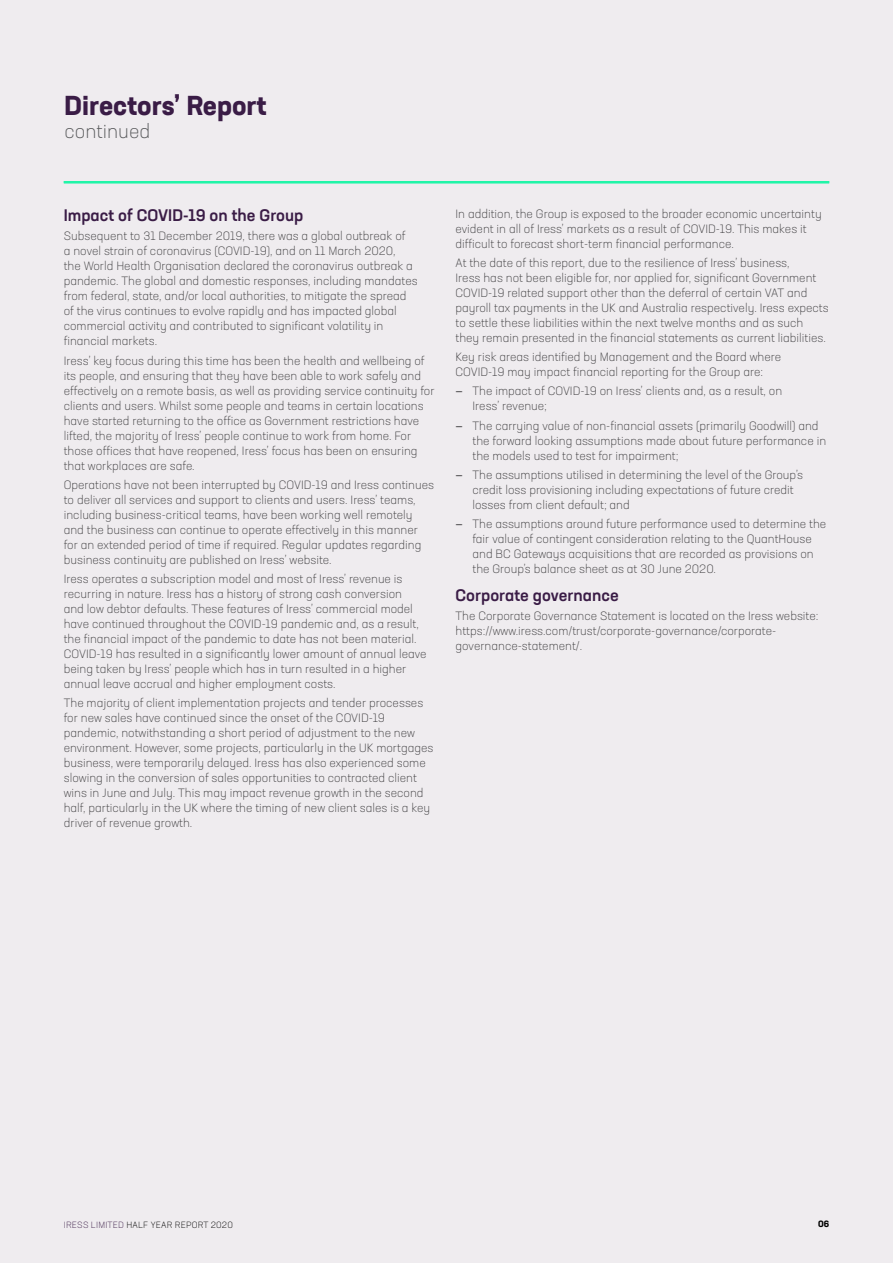
<style>
.page{position:relative;width:893px;height:1263px;background:#efecef}
.page>*{position:absolute;margin:0;border:0;box-sizing:border-box;transform-origin:0 0}
.t1{font:700 27px "Neusa Next Std";color:#3a1c46}
.t2{font:300 19.5px "Neusa Next Std";color:#58595b}
.t3{font:500 16.5px "Neusa Next Std";color:#3a1c46}
.t4{font:300 12px/15px "Neusa Next Std";color:#414042}
.t5{font:300 9px "Neusa Next Std";letter-spacing:.02em;color:#000}
.t6{font:700 9px "Neusa Next Std";color:#000}
.s1{font-weight:400}
.s2{color:#3a1c46}
</style>
<div class="page">
<hr style="left:64px;top:181px;width:765px;height:2px;background:#21f5a8">
<h1 class="t1" style="left:65px;top:88px;width:204px">Directors’ Report</h1>
<h2 class="t2" style="left:65px;top:119px;width:87px">continued</h2>
<h3 class="t3" style="left:64px;top:205px;width:241px">Impact of COVID-19 on the Group</h3>
<p class="t4" style="left:64px;top:228px;width:355px">Subsequent to 31 December 2019, there was a global outbreak of<br>a novel strain of coronavirus (COVID-19), and on 11 March 2020,<br>the World Health Organisation declared the coronavirus outbreak a pandemic. The global and domestic responses, including mandates from federal, state, and/or local authorities, to mitigate the spread of the virus continues to evolve rapidly and has impacted global commercial activity and contributed to significant volatility in financial markets.</p>
<p class="t4" style="left:64px;top:353px;width:372px">Iress’ key focus during this time has been the health and wellbeing of its people, and ensuring that they have been able to work safely and effectively on a remote basis, as well as providing service continuity for clients and users. Whilst some people and teams in certain locations have started returning to the office as Government restrictions have lifted, the majority of Iress’ people continue to work from home. For those offices that have reopened, Iress’ focus has been on ensuring that workplaces are safe.</p>
<p class="t4" style="left:64px;top:477px;width:372px">Operations have not been interrupted by COVID-19 and Iress continues to deliver all services and support to clients and users. Iress’ teams, including business-critical teams, have been working well remotely and the business can continue to operate effectively in this manner for an extended period of time if required. Regular updates regarding business continuity are published on Iress’ website.</p>
<p class="t4" style="left:64px;top:571px;width:364px">Iress operates a subscription model and most of Iress’ revenue is recurring in nature. Iress has a history of strong cash conversion<br>and low debtor defaults. These features of Iress’ commercial model have continued throughout the COVID-19 pandemic and, as a result, the financial impact of the pandemic to date has not been material.<br>COVID-19 has resulted in a significantly lower amount of annual leave being taken by Iress’ people which has in turn resulted in a higher annual leave accrual and higher employment costs.</p>
<p class="t4" style="left:64px;top:695px;width:371px">The majority of client implementation projects and tender processes for new sales have continued since the onset of the COVID-19 pandemic, notwithstanding a short period of adjustment to the new environment. However, some projects, particularly in the UK mortgages business, were temporarily delayed. Iress has also experienced some slowing in the conversion of sales opportunities to contracted client wins in June and July. This may impact revenue growth in the second half, particularly in the UK where the timing of new client sales is a key driver of revenue growth.</p>
<p class="t4" style="left:455px;top:206px;width:368px">In addition, the Group is exposed to the broader economic uncertainty evident in all of Iress’ markets as a result of COVID-19. This makes it difficult to forecast short-term financial performance.</p>
<p class="t4" style="left:455px;top:255px;width:375px">At the date of this report, due to the resilience of Iress’ business,<br>Iress has not been eligible for, nor applied for, significant Government COVID-19 related support other than the deferral of certain VAT and payroll tax payments in the UK and Australia respectively. Iress expects to settle these liabilities within the next twelve months and as such they remain presented in the financial statements as current liabilities.</p>
<p class="t4" style="left:455px;top:349px;width:327px">Key risk areas identified by Management and the Board where<br>COVID-19 may impact financial reporting for the Group are:</p>
<p class="t4" style="left:472px;top:383px;width:311px;text-indent:-17px"><span class="s1">—</span> The impact of COVID-19 on Iress’ clients and, as a result, on<br>Iress’ revenue;</p>
<p class="t4" style="left:472px;top:418px;width:355px;text-indent:-17px"><span class="s1">—</span> The carrying value of non-financial assets (primarily Goodwill) and the forward looking assumptions made about future performance in the models used to test for impairment;</p>
<p class="t4" style="left:472px;top:467px;width:332px;text-indent:-17px"><span class="s1">—</span> The assumptions utilised in determining the level of the Group’s credit loss provisioning including expectations of future credit losses from client default; and</p>
<p class="t4" style="left:472px;top:516px;width:355px;text-indent:-17px"><span class="s1">—</span> The assumptions around future performance used to determine the fair value of contingent consideration relating to the QuantHouse and BC Gateways acquisitions that are recorded as provisions on the Group’s balance sheet as at 30 June 2020.</p>
<h3 class="t3" style="left:455px;top:585px;width:165px">Corporate governance</h3>
<p class="t4" style="left:455px;top:609px;width:365px">The Corporate Governance Statement is located on the Iress website: https://www.iress.com/trust/corporate-governance/corporate&shy;governance-statement/.</p>
<p class="t5" style="left:64px;top:1219px;width:171px"><span class="s2">IRESS LIMITED</span> HALF YEAR REPORT 2020</p>
<p class="t6" style="left:818px;top:1218px;width:13px">06</p>
</div>
